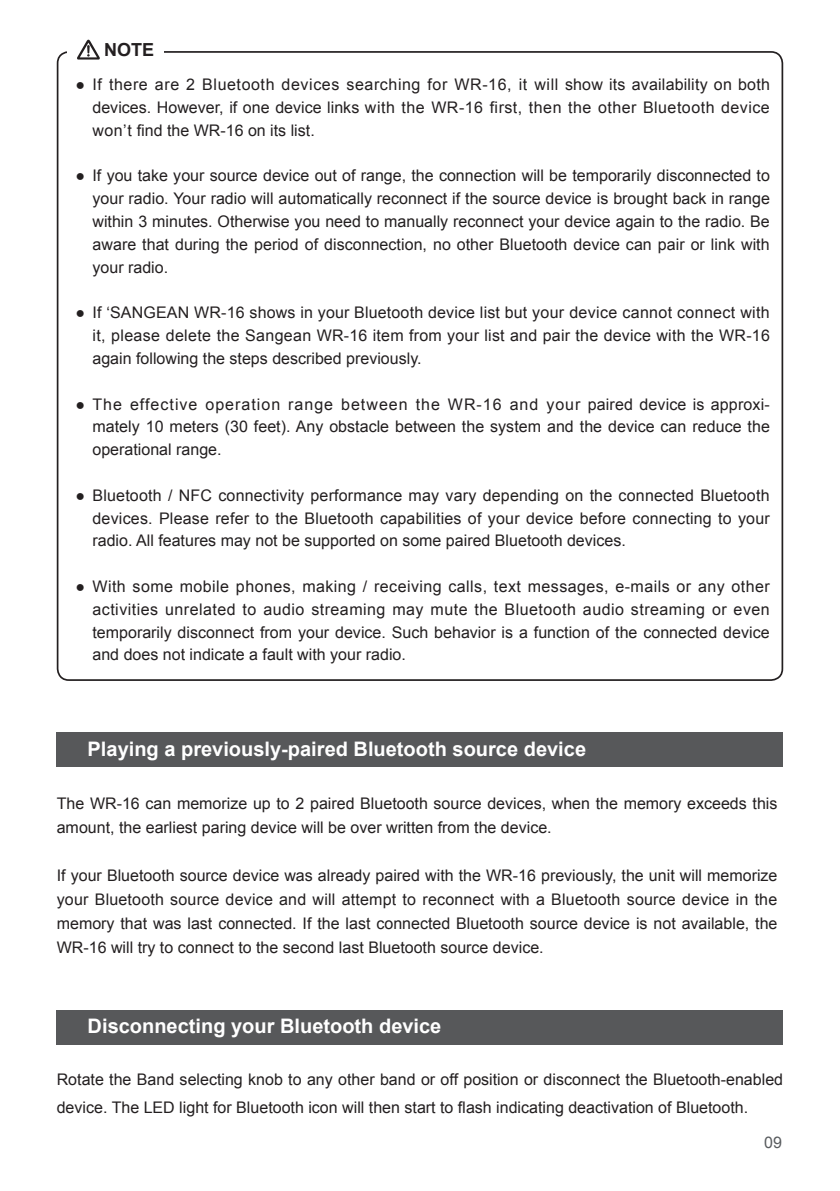
<style>
.page{position:relative;width:840px;height:1191px;background:#fff}
.page>*{position:absolute;margin:0;border:0;box-sizing:border-box;transform-origin:0 0}
.t1{font:700 20px "Arial";color:#fff}
.項目編號_3{font:700 18px "Arial";color:#231f20}
.項目編號_3-2{font:16px/22.8px "Arial";color:#231f20;text-align:justify}
.t2{font:16px "Arial";color:#585b5e}
</style>
<div class="page">
<div style="left:57px;top:732px;width:725px;height:35px;background:#57585a"></div>
<div style="left:57px;top:1010px;width:725px;height:34px;background:#57585a"></div>
<svg style="left:77px;top:40px;width:23px;height:20px"></svg>
<p class="項目編號_3" style="left:104px;top:38px;width:52px">NOTE</p>
<p class="項目編號_3-2" style="left:92px;top:73px;width:678px;text-indent:-17px">● If there are 2 Bluetooth devices searching for WR-16, it will show its availability on both devices. However, if one device links with the WR-16 first, then the other Bluetooth device won’t find the WR-16 on its list.</p>
<p class="項目編號_3-2" style="left:92px;top:165px;width:678px;text-indent:-17px">● If you take your source device out of range, the connection will be temporarily disconnected to your radio. Your radio will automatically reconnect if the source device is brought back in range within 3 minutes. Otherwise you need to manually reconnect your device again to the radio. Be aware that during the period of disconnection, no other Bluetooth device can pair or link with your radio.</p>
<p class="項目編號_3-2" style="left:92px;top:301px;width:678px;text-indent:-17px">● If ‘SANGEAN WR-16 shows in your Bluetooth device list but your device cannot connect with it, please delete the Sangean WR-16 item from your list and pair the device with the WR-16 again following the steps described previously.</p>
<p class="項目編號_3-2" style="left:92px;top:393px;width:678px;text-indent:-17px">● The effective operation range between the WR-16 and your paired device is approxi&shy;mately 10 meters (30 feet). Any obstacle between the system and the device can reduce the operational range.</p>
<p class="項目編號_3-2" style="left:92px;top:484px;width:678px;text-indent:-17px">● Bluetooth / NFC connectivity performance may vary depending on the connected Bluetooth devices. Please refer to the Bluetooth capabilities of your device before connecting to your radio. All features may not be supported on some paired Bluetooth devices.</p>
<p class="項目編號_3-2" style="left:92px;top:575px;width:678px;text-indent:-17px">● With some mobile phones, making / receiving calls, text messages, e-mails or any other activities unrelated to audio streaming may mute the Bluetooth audio streaming or even temporarily disconnect from your device. Such behavior is a function of the connected device and does not indicate a fault with your radio.</p>
<p class="t1" style="left:88px;top:735px;width:499px">Playing a previously-paired Bluetooth source device</p>
<p class="項目編號_3-2" style="left:57px;top:791px;width:721px;line-height:24px">The WR-16 can memorize up to 2 paired Bluetooth source devices, when the memory exceeds this amount, the earliest paring device will be over written from the device.</p>
<p class="項目編號_3-2" style="left:57px;top:863px;width:721px;line-height:24px">If your Bluetooth source device was already paired with the WR-16 previously, the unit will memorize your Bluetooth source device and will attempt to reconnect with a Bluetooth source device in the memory that was last connected. If the last connected Bluetooth source device is not available, the WR-16 will try to connect to the second last Bluetooth source device.</p>
<p class="t1" style="left:88px;top:1013px;width:355px">Disconnecting your Bluetooth device</p>
<p class="項目編號_3-2" style="left:57px;top:1065px;width:727px;line-height:28px">Rotate the Band selecting knob to any other band or off position or disconnect the Bluetooth-enabled device. The LED light for Bluetooth icon will then start to flash indicating deactivation of Bluetooth.</p>
<p class="t2" style="left:763px;top:1131px;width:19px">09</p>
</div>
